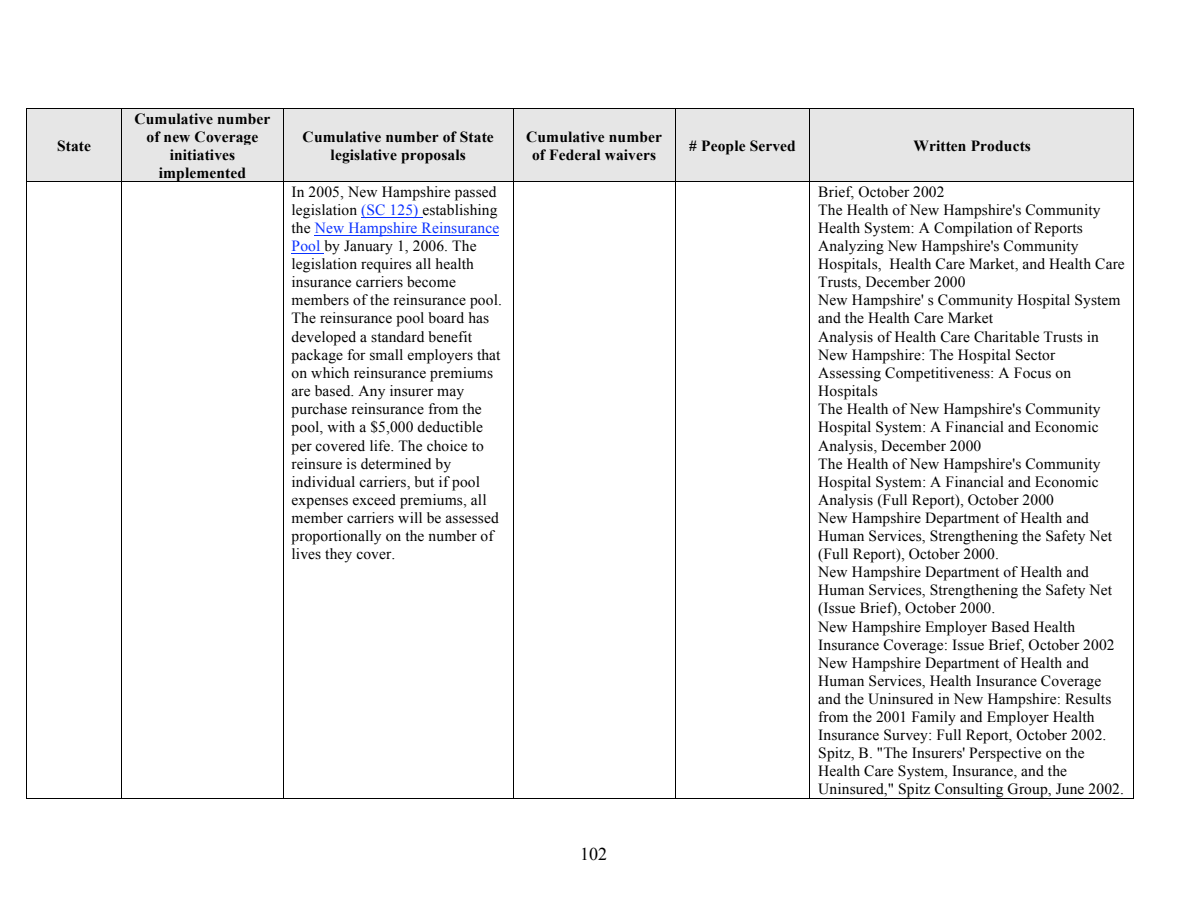
<style>
.page{position:relative;width:1188px;height:918px;background:#fff}
.page>*{position:absolute;margin:0;border:0;box-sizing:border-box;transform-origin:0 0}
.t1{font:18px "Times New Roman";color:#000}
.t2{font:15.45px/18.1px "Times New Roman";letter-spacing:.01em;color:#000}
.t3{font:700 15.45px/18.1px "Times New Roman";letter-spacing:.01em;color:#000;text-align:center}
.s1{color:#0a31ff}
</style>
<div class="page">
<div style="left:27px;top:109px;width:94px;height:72px;background:#e6e6e6"></div>
<div style="left:122px;top:109px;width:161px;height:72px;background:#e6e6e6"></div>
<div style="left:284px;top:109px;width:229px;height:72px;background:#e6e6e6"></div>
<div style="left:513px;top:109px;width:162px;height:72px;background:#e6e6e6"></div>
<div style="left:675px;top:109px;width:135px;height:72px;background:#e6e6e6"></div>
<div style="left:810px;top:109px;width:324px;height:72px;background:#e6e6e6"></div>
<hr style="left:27px;top:108px;width:94px;height:1px;background:#000">
<hr style="left:122px;top:108px;width:161px;height:1px;background:#000">
<hr style="left:284px;top:108px;width:229px;height:1px;background:#000">
<hr style="left:513px;top:108px;width:162px;height:1px;background:#000">
<hr style="left:675px;top:108px;width:135px;height:1px;background:#000">
<hr style="left:810px;top:108px;width:324px;height:1px;background:#000">
<hr style="left:27px;top:109px;width:1px;height:72px;background:#000">
<hr style="left:121px;top:109px;width:1px;height:72px;background:#000">
<hr style="left:283px;top:109px;width:1px;height:72px;background:#000">
<hr style="left:513px;top:109px;width:1px;height:72px;background:#000">
<hr style="left:675px;top:109px;width:1px;height:72px;background:#000">
<hr style="left:810px;top:109px;width:1px;height:72px;background:#000">
<hr style="left:1134px;top:109px;width:1px;height:72px;background:#000">
<hr style="left:361px;top:217px;width:61px;height:1px;background:#0a31ff">
<hr style="left:315px;top:235px;width:184px;height:1px;background:#0a31ff">
<hr style="left:292px;top:253px;width:32px;height:1px;background:#0a31ff">
<hr style="left:27px;top:181px;width:94px;height:1px;background:#000">
<hr style="left:122px;top:181px;width:161px;height:1px;background:#000">
<hr style="left:284px;top:181px;width:229px;height:1px;background:#000">
<hr style="left:513px;top:181px;width:162px;height:1px;background:#000">
<hr style="left:675px;top:181px;width:135px;height:1px;background:#000">
<hr style="left:810px;top:181px;width:324px;height:1px;background:#000">
<hr style="left:27px;top:182px;width:1px;height:616px;background:#000">
<hr style="left:27px;top:798px;width:94px;height:1px;background:#000">
<hr style="left:121px;top:182px;width:1px;height:616px;background:#000">
<hr style="left:122px;top:798px;width:161px;height:1px;background:#000">
<hr style="left:283px;top:182px;width:1px;height:616px;background:#000">
<hr style="left:284px;top:798px;width:229px;height:1px;background:#000">
<hr style="left:513px;top:182px;width:1px;height:616px;background:#000">
<hr style="left:513px;top:798px;width:162px;height:1px;background:#000">
<hr style="left:675px;top:182px;width:1px;height:616px;background:#000">
<hr style="left:675px;top:798px;width:135px;height:1px;background:#000">
<hr style="left:810px;top:182px;width:1px;height:616px;background:#000">
<hr style="left:810px;top:798px;width:324px;height:1px;background:#000">
<hr style="left:1134px;top:182px;width:1px;height:616px;background:#000">
<p class="t3" style="left:57px;top:136px;width:36px">State</p>
<p class="t3" style="left:134px;top:109px;width:138px">Cumulative number of new Coverage initiatives implemented</p>
<p class="t3" style="left:303px;top:127px;width:193px">Cumulative number of State legislative proposals</p>
<p class="t3" style="left:526px;top:127px;width:138px">Cumulative number of Federal waivers</p>
<p class="t3" style="left:689px;top:136px;width:108px"># People Served</p>
<p class="t3" style="left:913px;top:136px;width:119px">Written Products</p>
<p class="t2" style="left:292px;top:182px;width:212px">In 2005, New Hampshire passed legislation <span class="s1">(SC 125)</span> establishing the <span class="s1">New Hampshire Reinsurance<br>Pool</span> by January 1, 2006. The legislation requires all health insurance carriers become members of the reinsurance pool.<br>The reinsurance pool board has developed a standard benefit package for small employers that on which reinsurance premiums are based. Any insurer may purchase reinsurance from the pool, with a $5,000 deductible per covered life. The choice to reinsure is determined by individual carriers, but if pool expenses exceed premiums, all member carriers will be assessed proportionally on the number of lives they cover.</p>
<p class="t2" style="left:818px;top:182px;width:308px">Brief, October 2002<br>The Health of New Hampshire's Community Health System: A Compilation of Reports Analyzing New Hampshire's Community Hospitals, Health Care Market, and Health Care Trusts, December 2000<br>New Hampshire' s Community Hospital System and the Health Care Market<br>Analysis of Health Care Charitable Trusts in New Hampshire: The Hospital Sector<br>Assessing Competitiveness: A Focus on Hospitals<br>The Health of New Hampshire's Community Hospital System: A Financial and Economic Analysis, December 2000<br>The Health of New Hampshire's Community Hospital System: A Financial and Economic Analysis (Full Report), October 2000<br>New Hampshire Department of Health and Human Services, Strengthening the Safety Net (Full Report), October 2000.<br>New Hampshire Department of Health and Human Services, Strengthening the Safety Net (Issue Brief), October 2000.<br>New Hampshire Employer Based Health Insurance Coverage: Issue Brief, October 2002<br>New Hampshire Department of Health and Human Services, Health Insurance Coverage and the Uninsured in New Hampshire: Results from the 2001 Family and Employer Health Insurance Survey: Full Report, October 2002.<br>Spitz, B. "The Insurers' Perspective on the Health Care System, Insurance, and the Uninsured," Spitz Consulting Group, June 2002.</p>
<p class="t1" style="left:580px;top:844px;width:28px">102</p>
</div>
